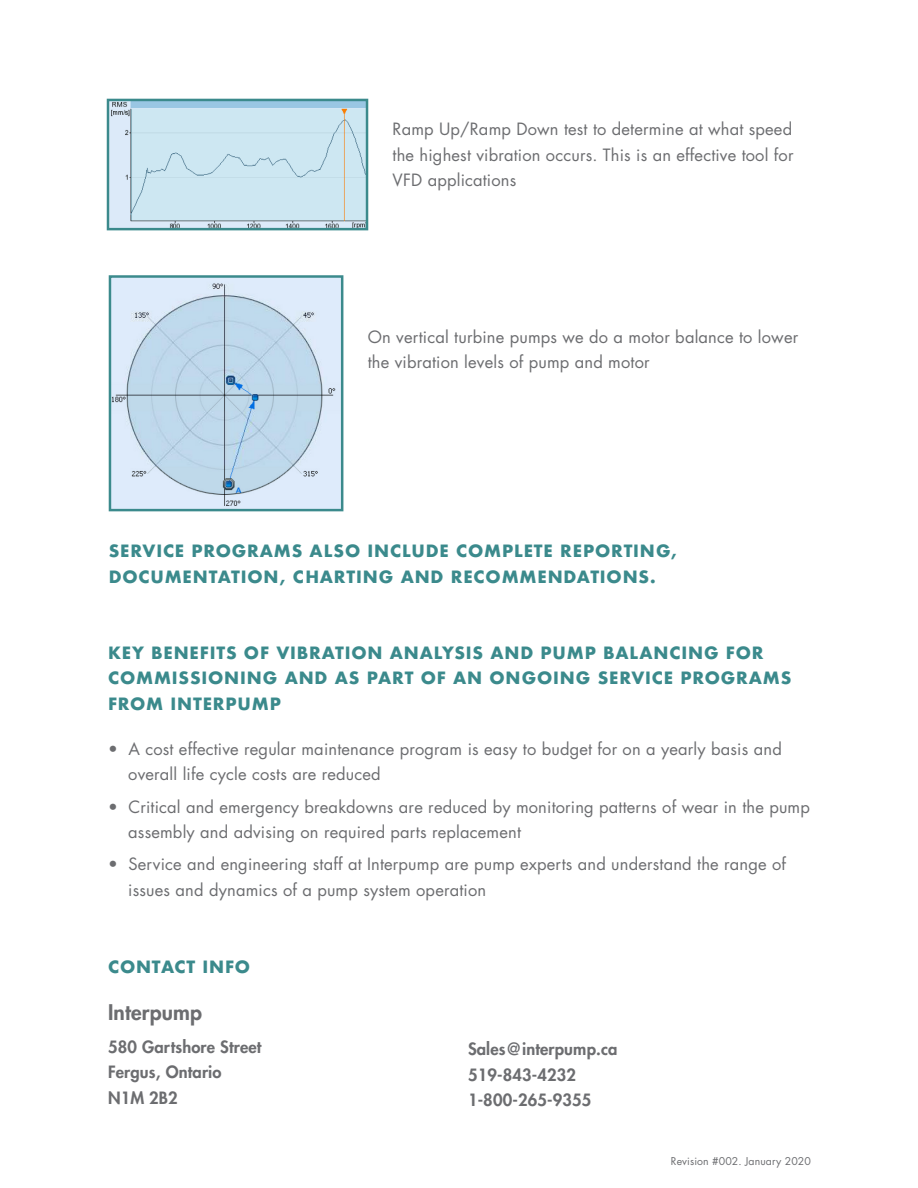
<style>
.page{position:relative;width:918px;height:1188px;background:#fff}
.page>*{position:absolute;margin:0;border:0;box-sizing:border-box;transform-origin:0 0}
.t1{font:800 21px "Futura";letter-spacing:.01em;color:#6c6d70}
.t2{font:16.5px/25.5px "Futura";letter-spacing:.01em;color:#6c6d70}
.t3{font:700 16.5px/25.5px "Futura";letter-spacing:.05em;color:#3b8a8c}
.t4{font:800 16.5px "Futura";letter-spacing:.01em;color:#6c6d70}
.t5{font:10.5px "Futura";letter-spacing:.01em;color:#6c6d70}
</style>
<div class="page">
<img style="left:110px;top:102px;width:255px;height:125px">
<div style="left:107px;top:99px;width:261px;height:131px;border:2px solid #3b8a8c"></div>
<img style="left:112px;top:278px;width:228px;height:230px">
<div style="left:109px;top:275px;width:234px;height:236px;border:2px solid #3b8a8c"></div>
<p class="t2" style="left:393px;top:116px;width:402px;text-align:justify">Ramp Up/Ramp Down test to determine at what speed the highest vibration occurs. This is an effective tool for VFD applications</p>
<p class="t2" style="left:368px;top:324px;width:432px">On vertical turbine pumps we do a motor balance to lower the vibration levels of pump and motor</p>
<p class="t3" style="left:109px;top:538px;width:570px">SERVICE PROGRAMS ALSO INCLUDE COMPLETE REPORTING,<br>DOCUMENTATION, CHARTING AND RECOMMENDATIONS.</p>
<p class="t3" style="left:108px;top:640px;width:685px">KEY BENEFITS OF VIBRATION ANALYSIS AND PUMP BALANCING FOR<br>COMMISSIONING AND AS PART OF AN ONGOING SERVICE PROGRAMS<br>FROM INTERPUMP</p>
<p class="t2" style="left:128px;top:736px;width:655px;text-indent:-20px">• A cost effective regular maintenance program is easy to budget for on a yearly basis and overall life cycle costs are reduced</p>
<p class="t2" style="left:128px;top:794px;width:683px;text-indent:-20px">• Critical and emergency breakdowns are reduced by monitoring patterns of wear in the pump assembly and advising on required parts replacement</p>
<p class="t2" style="left:128px;top:851px;width:659px;text-indent:-20px">• Service and engineering staff at Interpump are pump experts and understand the range of issues and dynamics of a pump system operation</p>
<p class="t3" style="left:108px;top:954px;width:144px">CONTACT INFO</p>
<p class="t1" style="left:108px;top:998px;width:96px">Interpump</p>
<p class="t4" style="left:108px;top:1036px;width:155px">580 Gartshore Street</p>
<p class="t4" style="left:108px;top:1061px;width:115px">Fergus, Ontario</p>
<p class="t4" style="left:108px;top:1087px;width:71px">N1M 2B2</p>
<p class="t4" style="left:468px;top:1038px;width:151px">Sales@interpump.ca</p>
<p class="t4" style="left:468px;top:1064px;width:110px">519-843-4232</p>
<p class="t4" style="left:468px;top:1089px;width:125px">1-800-265-9355</p>
<p class="t5" style="left:671px;top:1154px;width:142px">Revision #002. January 2020</p>
</div>
